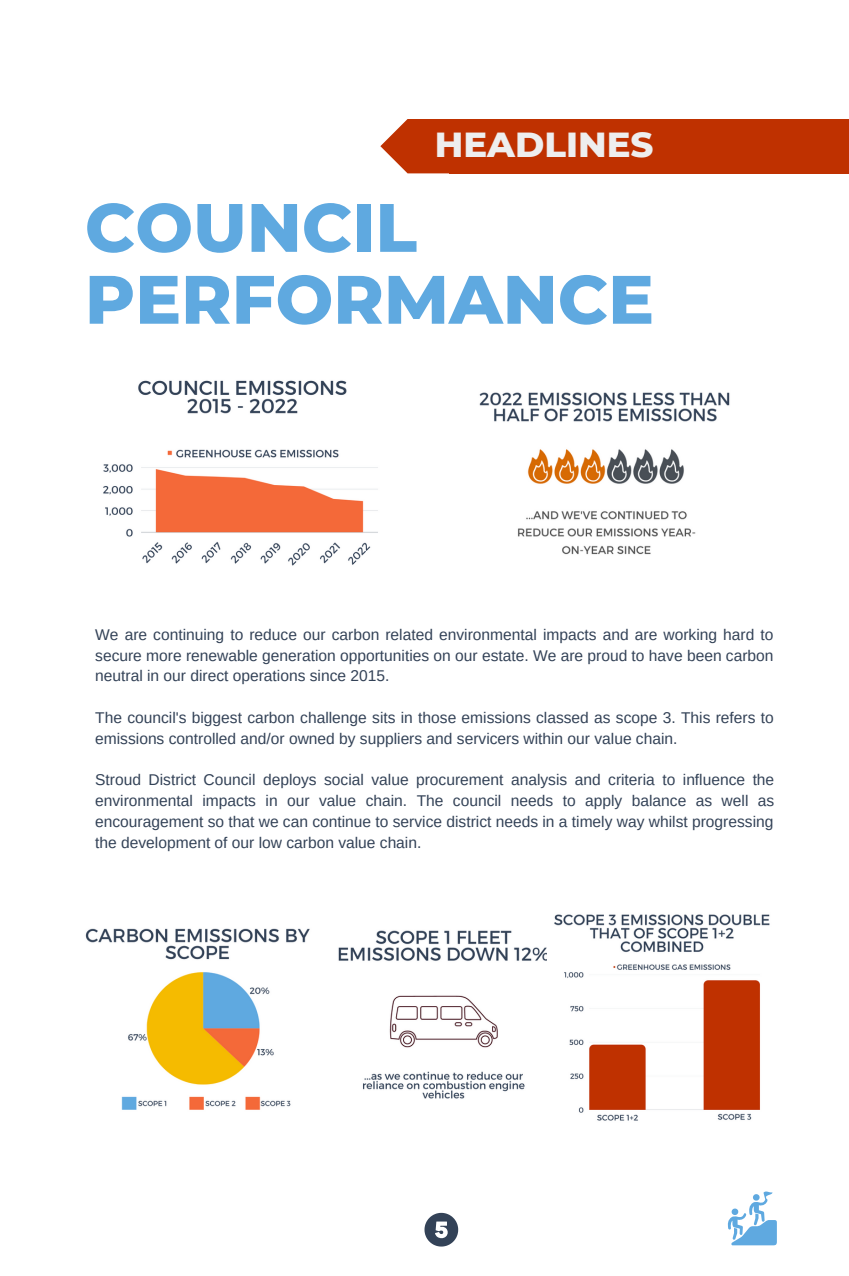
<style>
.page{position:relative;width:849px;height:1276px;background:#fff}
.page>*{position:absolute;margin:0;border:0;box-sizing:border-box;transform-origin:0 0}
.t1{font:800 68.4px/72px "Montserrat";color:#5fa9e0}
.t2{font:800 35.4px "Montserrat";color:#eee}
.t3{font:15.6px/20.7px "Arimo";color:#334257;text-align:justify}
</style>
<div class="page">
<svg style="left:727px;top:1191px;width:50px;height:54px"></svg>
<svg style="left:752px;top:1193px;width:8px;height:8px"></svg>
<svg style="left:424px;top:1213px;width:34px;height:33px"></svg>
<img style="left:338px;top:930px;width:209px;height:169px">
<div style="left:449px;top:119px;width:399px;height:54px;background:#bf3100"></div>
<svg style="left:380px;top:119px;width:69px;height:54px"></svg>
<img style="left:103px;top:380px;width:275px;height:186px">
<img style="left:554px;top:914px;width:216px;height:207px">
<img style="left:85px;top:928px;width:225px;height:182px">
<img style="left:479px;top:392px;width:251px;height:163px">
<h2 class="t2" style="left:435px;top:123px;width:220px">HEADLINES</h2>
<h1 class="t1" style="left:85px;top:191px;width:571px">COUNCIL<br>PERFORMANCE</h1>
<p class="t3" style="left:95px;top:624px;width:680px">We are continuing to reduce our carbon related environmental impacts and are working hard to secure more renewable generation opportunities on our estate. We are proud to have been carbon neutral in our direct operations since 2015.</p>
<p class="t3" style="left:95px;top:707px;width:680px">The council's biggest carbon challenge sits in those emissions classed as scope 3. This refers to emissions controlled and/or owned by suppliers and servicers within our value chain.</p>
<p class="t3" style="left:95px;top:769px;width:681px">Stroud District Council deploys social value procurement analysis and criteria to influence the environmental impacts in our value chain. The council needs to apply balance as well as encouragement so that we can continue to service district needs in a timely way whilst progressing the development of our low carbon value chain.</p>
</div>
